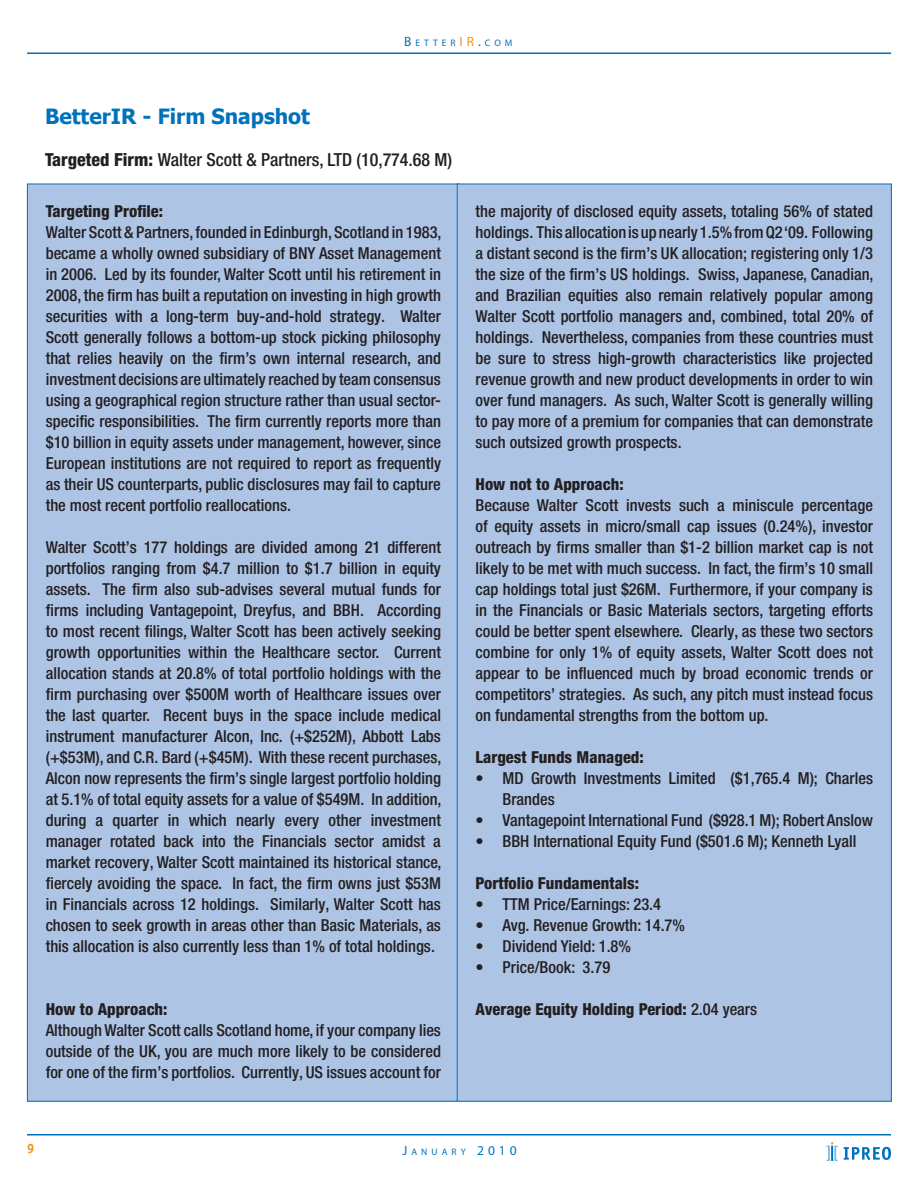
<style>
.page{position:relative;width:918px;height:1188px;background:#fff}
.page>*{position:absolute;margin:0;border:0;box-sizing:border-box;transform-origin:0 0}
.t1{font:700 21px "Tahoma";color:#0072bc}
.t2{font:500 condensed 18px "Helvetica Neue LT Pro";color:#231f20}
.t3{font:500 condensed 16.5px/21px "Helvetica Neue LT Pro";color:#231f20;text-align:justify}
.t4{font:800 condensed 16.5px "Helvetica Neue LT Pro";color:#231f20}
.t5{font:700 13.5px "Officina Sans ITC Std";color:#f7931d}
.t6{font:9.45px "Myriad Pro";letter-spacing:.43em;color:#0072bc}
.s1{font-size:13.5px}
.s2{font-size:13.5px;color:#f7931d}
.s3{font-weight:800}
.s4{font-weight:500}
</style>
<div class="page">
<hr style="left:27px;top:1134px;width:864px;height:2px;background:#0072bc">
<hr style="left:27px;top:52px;width:864px;height:2px;background:#0072bc">
<svg style="left:844px;top:1147px;width:47px;height:13px"></svg>
<svg style="left:826px;top:1142px;width:12px;height:19px"></svg>
<div style="left:27px;top:184px;width:432px;height:917px;background:#adc4e5"></div>
<div style="left:457px;top:184px;width:434px;height:917px;background:#adc4e5"></div>
<p class="t1" style="left:45px;top:102px;width:266px">BetterIR - Firm Snapshot</p>
<p class="t6" style="left:404px;top:37px;width:110px"><span class="s1">B</span>ETTER<span class="s2">IR</span><span class="s1">.</span>COM</p>
<p class="t2" style="left:45px;top:149px;width:409px"><span class="s3">Targeted Firm:</span> Walter Scott &amp; Partners, LTD (10,774.68 M)</p>
<p class="t4" style="left:46px;top:201px;width:119px">Targeting Profile:</p>
<p class="t3" style="left:46px;top:222px;width:397px">Walter Scott &amp; Partners, founded in Edinburgh, Scotland in 1983, became a wholly owned subsidiary of BNY Asset Management in 2006. Led by its founder, Walter Scott until his retirement in 2008, the firm has built a reputation on investing in high growth securities with a long-term buy-and-hold strategy. Walter Scott generally follows a bottom-up stock picking philosophy that relies heavily on the firm’s own internal research, and investment decisions are ultimately reached by team consensus using a geographical region structure rather than usual sector&shy;specific responsibilities. The firm currently reports more than $10 billion in equity assets under management, however, since European institutions are not required to report as frequently as their US counterparts, public disclosures may fail to capture the most recent portfolio reallocations.</p>
<p class="t3" style="left:46px;top:537px;width:397px">Walter Scott’s 177 holdings are divided among 21 different portfolios ranging from $4.7 million to $1.7 billion in equity assets. The firm also sub-advises several mutual funds for firms including Vantagepoint, Dreyfus, and BBH. According to most recent filings, Walter Scott has been actively seeking growth opportunities within the Healthcare sector. Current allocation stands at 20.8% of total portfolio holdings with the firm purchasing over $500M worth of Healthcare issues over the last quarter. Recent buys in the space include medical instrument manufacturer Alcon, Inc. (+$252M), Abbott Labs (+$53M), and C.R. Bard (+$45M). With these recent purchases, Alcon now represents the firm’s single largest portfolio holding at 5.1% of total equity assets for a value of $549M. In addition, during a quarter in which nearly every other investment manager rotated back into the Financials sector amidst a market recovery, Walter Scott maintained its historical stance, fiercely avoiding the space. In fact, the firm owns just $53M in Financials across 12 holdings. Similarly, Walter Scott has chosen to seek growth in areas other than Basic Materials, as this allocation is also currently less than 1% of total holdings.</p>
<p class="t4" style="left:46px;top:999px;width:123px">How to Approach:</p>
<p class="t3" style="left:46px;top:1020px;width:397px">Although Walter Scott calls Scotland home, if your company lies outside of the UK, you are much more likely to be considered for one of the firm’s portfolios. Currently, US issues account for</p>
<p class="t3" style="left:476px;top:201px;width:399px">the majority of disclosed equity assets, totaling 56% of stated holdings. This allocation is up nearly 1.5% from Q2 ‘09. Following a distant second is the firm’s UK allocation; registering only 1/3 the size of the firm’s US holdings. Swiss, Japanese, Canadian, and Brazilian equities also remain relatively popular among Walter Scott portfolio managers and, combined, total 20% of holdings. Nevertheless, companies from these countries must be sure to stress high-growth characteristics like projected revenue growth and new product developments in order to win over fund managers. As such, Walter Scott is generally willing to pay more of a premium for companies that can demonstrate such outsized growth prospects.</p>
<p class="t4" style="left:476px;top:474px;width:150px">How not to Approach:</p>
<p class="t3" style="left:476px;top:495px;width:399px">Because Walter Scott invests such a miniscule percentage of equity assets in micro/small cap issues (0.24%), investor outreach by firms smaller than $1-2 billion market cap is not likely to be met with much success. In fact, the firm’s 10 small cap holdings total just $26M. Furthermore, if your company is in the Financials or Basic Materials sectors, targeting efforts could be better spent elsewhere. Clearly, as these two sectors combine for only 1% of equity assets, Walter Scott does not appear to be influenced much by broad economic trends or competitors’ strategies. As such, any pitch must instead focus on fundamental strengths from the bottom up.</p>
<p class="t4" style="left:476px;top:747px;width:170px">Largest Funds Managed:</p>
<p class="t3" style="left:503px;top:768px;width:372px;text-indent:-27px">• MD Growth Investments Limited ($1,765.4 M); Charles<br>Brandes</p>
<p class="t3" style="left:476px;top:810px;width:399px">• Vantagepoint International Fund ($928.1 M); Robert Anslow</p>
<p class="t3" style="left:476px;top:831px;width:382px">• BBH International Equity Fund ($501.6 M); Kenneth Lyall</p>
<p class="t4" style="left:476px;top:873px;width:165px">Portfolio Fundamentals:</p>
<p class="t3" style="left:476px;top:894px;width:187px">• TTM Price/Earnings: 23.4</p>
<p class="t3" style="left:476px;top:915px;width:211px">• Avg. Revenue Growth: 14.7%</p>
<p class="t3" style="left:476px;top:936px;width:157px">• Dividend Yield: 1.8%</p>
<p class="t3" style="left:476px;top:957px;width:136px">• Price/Book: 3.79</p>
<p class="t4" style="left:476px;top:999px;width:283px">Average Equity Holding Period: <span class="s4">2.04 years</span></p>
<p class="t5" style="left:27px;top:1141px;width:9px">9</p>
<p class="t6" style="left:402px;top:1146px;width:116px"><span class="s1">J</span>AN UARY <span class="s1">2010</span></p>
</div>
